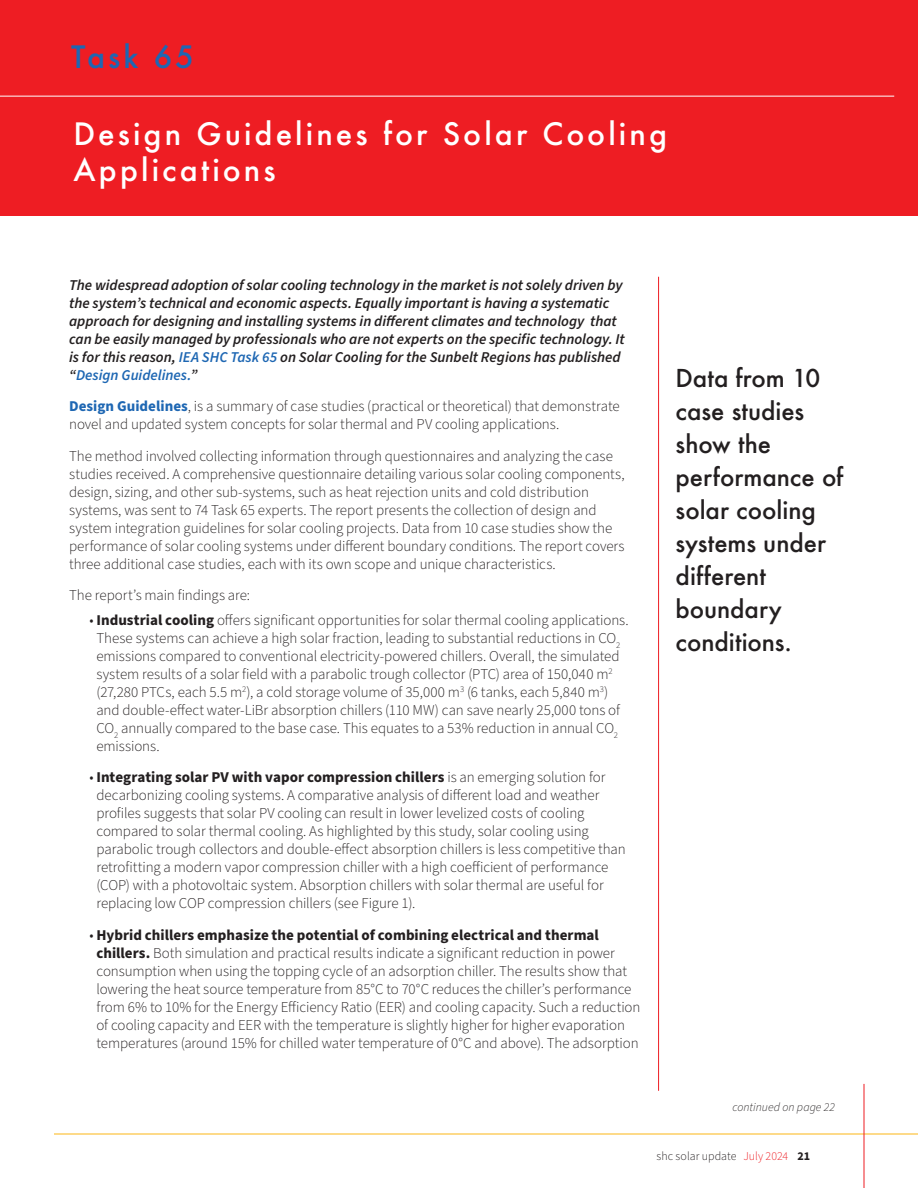
<style>
.page{position:relative;width:918px;height:1188px;background:#fff}
.page>*{position:absolute;margin:0;border:0;box-sizing:border-box;transform-origin:0 0}
.title_subhead{font:500 30px/36px "Futura";letter-spacing:.1em;color:#fff}
.title_subhead-2{font:500 30px "Futura";letter-spacing:.1em;color:#1e67b3}
.text{font:500 24px/33px "Futura";color:#231f20}
.text-2{font:300 15px/18px "Source Sans Pro";letter-spacing:-.005em;color:#231f20}
.text-3{font:italic 600 15px/18px "Source Sans Pro";color:#231f20}
.t1{font:300 12px "Source Sans Pro";color:#231f20}
.text-4{font:italic 300 12px "Source Sans Pro";letter-spacing:.005em;color:#231f20}
.s1{color:#1e67b3}
.s2{font-weight:700;color:#1e67b3}
.s3{font-weight:700}
.s4{color:#ee1d23}
</style>
<div class="page">
<hr style="left:54px;top:1134px;width:864px;height:1px;background:#fcb615">
<hr style="left:864px;top:1084px;width:1px;height:104px;background:#ee1d23">
<div style="left:0;top:0;width:918px;height:216px;background:#ee1d23"></div>
<hr style="left:0;top:96px;width:894px;height:1px;background:#fff">
<hr style="left:658px;top:277px;width:1px;height:814px;background:#ee1d23">
<p class="title_subhead-2" style="left:71px;top:36px;width:124px">Task 65</p>
<p class="title_subhead" style="left:73px;top:115px;width:595px">Design Guidelines for Solar Cooling<br>Applications</p>
<p class="text-3" style="left:69px;top:276px;width:557px">The widespread adoption of solar cooling technology in the market is not solely driven by the system’s technical and economic aspects. Equally important is having a systematic approach for designing and installing systems in different climates and technology that can be easily managed by professionals who are not experts on the specific technology. It is for this reason, <span class="s1">IEA SHC Task 65</span> on Solar Cooling for the Sunbelt Regions has published “<span class="s1">Design Guidelines.</span>”</p>
<p class="text-2" style="left:69px;top:398px;width:552px"><span class="s2">Design Guidelines</span>, is a summary of case studies (practical or theoretical) that demonstrate novel and updated system concepts for solar thermal and PV cooling applications.</p>
<p class="text-2" style="left:69px;top:447px;width:557px">The method involved collecting information through questionnaires and analyzing the case studies received. A comprehensive questionnaire detailing various solar cooling components, design, sizing, and other sub-systems, such as heat rejection units and cold distribution systems, was sent to 74 Task 65 experts. The report presents the collection of design and system integration guidelines for solar cooling projects. Data from 10 case studies show the performance of solar cooling systems under different boundary conditions. The report covers three additional case studies, each with its own scope and unique characteristics.</p>
<p class="text-2" style="left:69px;top:587px;width:183px">The report’s main findings are:</p>
<p class="text-2" style="left:96px;top:611px;width:534px;text-indent:-7px">• <span class="s3">Industrial cooling</span> offers significant opportunities for solar thermal cooling applications.<br>These systems can achieve a high solar fraction, leading to substantial reductions in CO<sub>2 </sub>emissions compared to conventional electricity-powered chillers. Overall, the simulated system results of a solar field with a parabolic trough collector (PTC) area of 150,040 m<sup>2 </sup>(27,280 PTCs, each 5.5 m<sup>2</sup>), a cold storage volume of 35,000 m<sup>3</sup> (6 tanks, each 5,840 m<sup>3</sup>) and double-effect water-LiBr absorption chillers (110 MW) can save nearly 25,000 tons of CO<sub>2</sub> annually compared to the base case. This equates to a 53% reduction in annual CO<sub>2 </sub>emissions.</p>
<p class="text-2" style="left:96px;top:769px;width:531px;text-indent:-7px">• <span class="s3">Integrating solar PV with vapor compression chillers</span> is an emerging solution for decarbonizing cooling systems. A comparative analysis of different load and weather profiles suggests that solar PV cooling can result in lower levelized costs of cooling compared to solar thermal cooling. As highlighted by this study, solar cooling using parabolic trough collectors and double-effect absorption chillers is less competitive than retrofitting a modern vapor compression chiller with a high coefficient of performance (COP) with a photovoltaic system. Absorption chillers with solar thermal are useful for replacing low COP compression chillers (see Figure 1).</p>
<p class="text-2" style="left:96px;top:926px;width:546px;text-indent:-7px">• <span class="s3">Hybrid chillers emphasize the potential of combining electrical and thermal chillers.</span> Both simulation and practical results indicate a significant reduction in power consumption when using the topping cycle of an adsorption chiller. The results show that lowering the heat source temperature from 85°C to 70°C reduces the chiller’s performance from 6% to 10% for the Energy Efficiency Ratio (EER) and cooling capacity. Such a reduction of cooling capacity and EER with the temperature is slightly higher for higher evaporation temperatures (around 15% for chilled water temperature of 0°C and above). The adsorption</p>
<p class="text" style="left:676px;top:361px;width:169px">Data from 10 case studies show the performance of solar cooling systems under different boundary conditions.</p>
<p class="text-4" style="left:732px;top:1099px;width:104px">continued on page 22</p>
<p class="t1" style="left:657px;top:1148px;width:155px">shc solar update <span class="s4">July 2024</span> <span class="s3">21</span></p>
</div>
